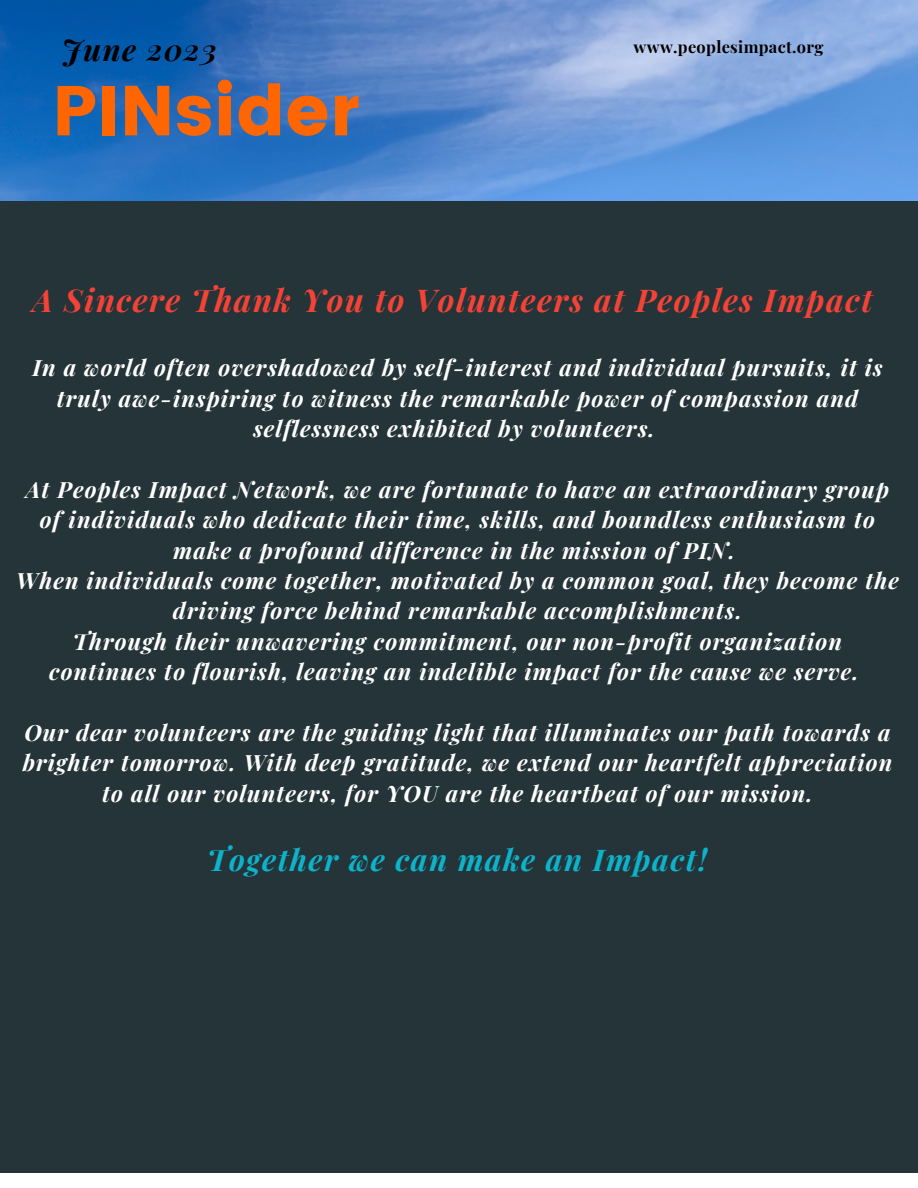
<style>
.page{position:relative;width:918px;height:1188px;background:#fff}
.page>*{position:absolute;margin:0;border:0;box-sizing:border-box;transform-origin:0 0}
.t1{font:70.35px "Poppins";color:#ff6500}
.t2{font:italic 700 31.5px "Playfair Display";letter-spacing:.05em;color:#f44336}
.t3{font:italic 700 30px "Playfair Display";letter-spacing:.05em;color:#0db3ca}
.t4{font:italic 700 29.7px "Playfair Display";letter-spacing:.05em;color:#000}
.t5{font:italic 700 22.5px/30.3px "Playfair Display";letter-spacing:.05em;color:#fff;text-align:center}
.t6{font:700 16.35px "Playfair Display";letter-spacing:.02em;color:#000}
</style>
<div class="page">
<div style="left:0;top:201px;width:918px;height:972px;background:#253439"></div>
<img style="left:0;top:0;width:918px;height:201px">
<p class="t4" style="left:62px;top:29px;width:156px">June 2023</p>
<p class="t6" style="left:634px;top:36px;width:191px">www.peoplesimpact.org</p>
<p class="t1" style="left:52px;top:70px;width:309px">PINsider</p>
<p class="t2" style="left:33px;top:278px;width:841px">A Sincere Thank You to Volunteers at Peoples Impact</p>
<p class="t5" style="left:32px;top:352px;width:852px">In a world often overshadowed by self-interest and individual pursuits, it is truly awe-inspiring to witness the remarkable power of compassion and selflessness exhibited by volunteers.</p>
<p class="t5" style="left:26px;top:473px;width:865px">At Peoples Impact Network, we are fortunate to have an extraordinary group of individuals who dedicate their time, skills, and boundless enthusiasm to make a profound difference in the mission of PIN.</p>
<p class="t5" style="left:16px;top:564px;width:884px">When individuals come together, motivated by a common goal, they become the driving force behind remarkable accomplishments.</p>
<p class="t5" style="left:49px;top:625px;width:811px">Through their unwavering commitment, our non-profit organization continues to flourish, leaving an indelible impact for the cause we serve.</p>
<p class="t5" style="left:23px;top:716px;width:871px">Our dear volunteers are the guiding light that illuminates our path towards a brighter tomorrow. With deep gratitude, we extend our heartfelt appreciation to all our volunteers, for YOU are the heartbeat of our mission.</p>
<p class="t3" style="left:207px;top:839px;width:502px">Together we can make an Impact!</p>
</div>
